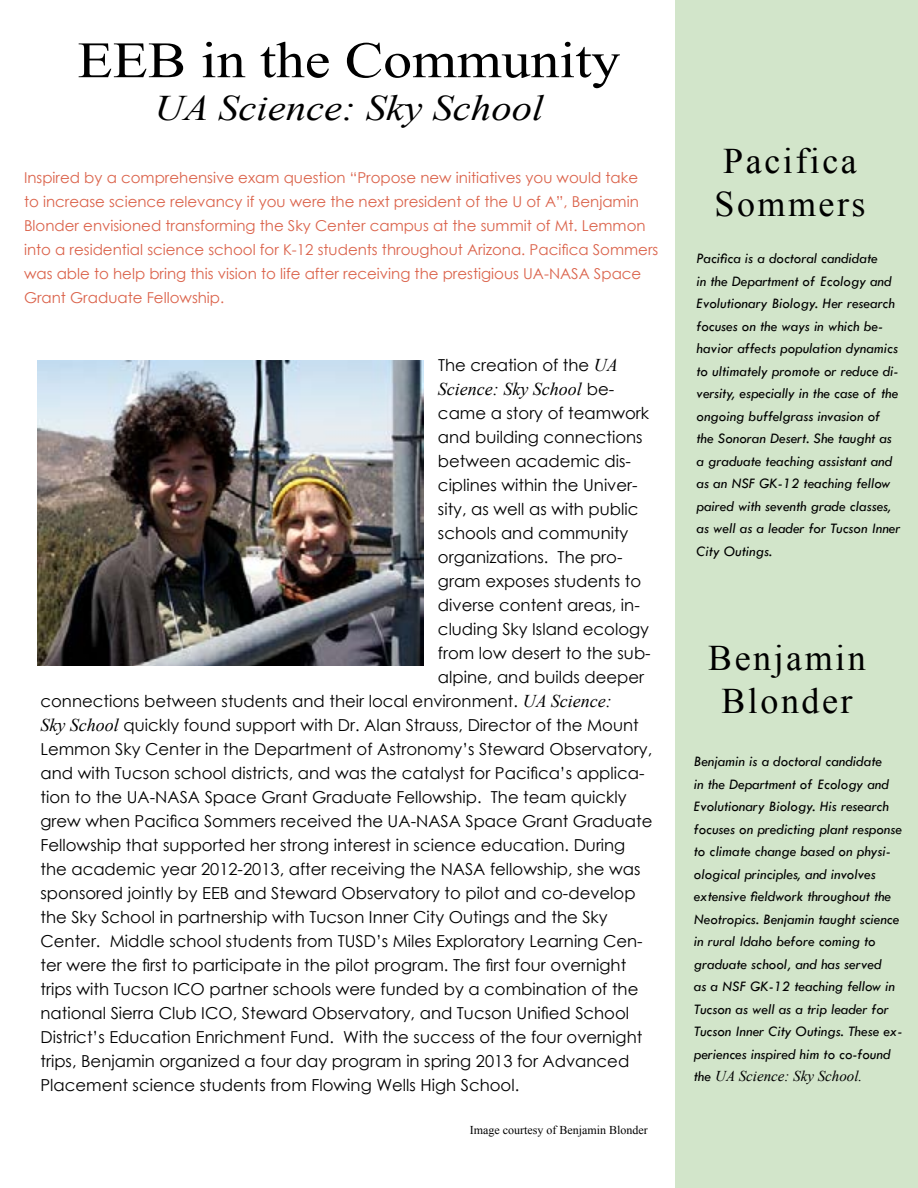
<style>
.page{position:relative;width:918px;height:1188px;background:#fff}
.page>*{position:absolute;margin:0;border:0;box-sizing:border-box;transform-origin:0 0}
.t1{font:51px "Times New Roman";color:#000;scale:1.13 1}
.t2{font:36px/43.2px "Times New Roman";letter-spacing:.07em;color:#000}
.t3{font:italic 36px "Times New Roman";color:#000;scale:1.13 1}
.t4{font:italic 18px "Times New Roman";color:#000}
.t5{font:16.5px "Century Gothic";color:#000}
.t6{font:italic 15px/22.5px "Tw Cen";color:#000}
.t7{font:15px/24px "Century Gothic";color:#db634b}
.t8{font:italic 15px "Times New Roman";color:#000}
.t9{font:12px "Times New Roman";color:#000}
.s1{font-family:"Times New Roman";font-style:italic;font-size:18px}
.s2{font-family:"Century Gothic";font-style:normal;font-size:16.5px}
.s3{font-family:"Tw Cen"}
</style>
<div class="page">
<div style="left:675px;top:0;width:243px;height:1188px;background:#d2e5ca"></div>
<img style="left:38px;top:360px;width:386px;height:306px">
<h1 class="t1" style="left:77px;top:24px;width:482px">EEB in the Community</h1>
<h2 class="t3" style="left:154px;top:84px;width:346px">UA Science: Sky School</h2>
<p class="t7" style="left:24px;top:165px;width:636px">Inspired by a comprehensive exam question “Propose new initiatives you would take<br>to increase science relevancy if you were the next president of the U of A”, Benjamin Blonder envisioned transforming the Sky Center campus at the summit of Mt. Lemmon into a residential science school for K-12 students throughout Arizona. Pacifica Sommers was able to help bring this vision to life after receiving the prestigious UA-NASA Space Grant Graduate Fellowship.</p>
<p class="t5" style="left:438px;top:354px;width:181px">The creation of the <span class="s1">UA</span></p>
<p class="t4" style="left:438px;top:377px;width:178px">Science: Sky School <span class="s2">be-</span></p>
<p class="t5" style="left:438px;top:402px;width:213px">came a story of teamwork</p>
<p class="t5" style="left:438px;top:426px;width:206px">and building connections</p>
<p class="t5" style="left:438px;top:450px;width:195px">between academic dis-</p>
<p class="t5" style="left:438px;top:474px;width:201px">ciplines within the Univer-</p>
<p class="t5" style="left:438px;top:498px;width:202px">sity, as well as with public</p>
<p class="t5" style="left:438px;top:522px;width:192px">schools and community</p>
<p class="t5" style="left:438px;top:546px;width:186px">organizations. The pro-</p>
<p class="t5" style="left:438px;top:570px;width:205px">gram exposes students to</p>
<p class="t5" style="left:438px;top:594px;width:203px">diverse content areas, in-</p>
<p class="t5" style="left:438px;top:618px;width:213px">cluding Sky Island ecology</p>
<p class="t5" style="left:438px;top:642px;width:214px">from low desert to the sub-</p>
<p class="t5" style="left:438px;top:666px;width:208px">alpine, and builds deeper</p>
<p class="t5" style="left:40px;top:690px;width:573px">connections between students and their local environment. <span class="s1">UA Science:</span></p>
<p class="t5" style="left:41px;top:714px;width:600px"><span class="s1">Sky School</span> quickly found support with Dr. Alan Strauss, Director of the Mount</p>
<p class="t5" style="left:40px;top:738px;width:613px">Lemmon Sky Center in the Department of Astronomy’s Steward Observatory,</p>
<p class="t5" style="left:40px;top:762px;width:606px">and with Tucson school districts, and was the catalyst for Pacifica’s applica-</p>
<p class="t5" style="left:40px;top:786px;width:588px">tion to the UA-NASA Space Grant Graduate Fellowship. The team quickly</p>
<p class="t5" style="left:40px;top:810px;width:614px">grew when Pacifica Sommers received the UA-NASA Space Grant Graduate</p>
<p class="t5" style="left:40px;top:834px;width:586px">Fellowship that supported her strong interest in science education. During</p>
<p class="t5" style="left:40px;top:858px;width:601px">the academic year 2012-2013, after receiving the NASA fellowship, she was</p>
<p class="t5" style="left:40px;top:882px;width:597px">sponsored jointly by EEB and Steward Observatory to pilot and co-develop</p>
<p class="t5" style="left:40px;top:906px;width:569px">the Sky School in partnership with Tucson Inner City Outings and the Sky</p>
<p class="t5" style="left:40px;top:930px;width:604px">Center. Middle school students from TUSD’s Miles Exploratory Learning Cen-</p>
<p class="t5" style="left:40px;top:954px;width:587px">ter were the first to participate in the pilot program. The first four overnight</p>
<p class="t5" style="left:40px;top:978px;width:599px">trips with Tucson ICO partner schools were funded by a combination of the</p>
<p class="t5" style="left:40px;top:1002px;width:590px">national Sierra Club ICO, Steward Observatory, and Tucson Unified School</p>
<p class="t5" style="left:40px;top:1026px;width:603px">District’s Education Enrichment Fund. With the success of the four overnight</p>
<p class="t5" style="left:40px;top:1050px;width:590px">trips, Benjamin organized a four day program in spring 2013 for Advanced</p>
<p class="t5" style="left:40px;top:1074px;width:480px">Placement science students from Flowing Wells High School.</p>
<p class="t9" style="left:470px;top:1121px;width:179px">Image courtesy of Benjamin Blonder</p>
<h2 class="t2" style="left:715px;top:138px;width:153px">Pacifica<br>Sommers</h2>
<p class="t6" style="left:697px;top:247px;width:205px">Pacifica is a doctoral candidate<br>in the Department of Ecology and<br>Evolutionary Biology. Her research focuses on the ways in which be&shy;havior affects population dynamics to ultimately promote or reduce di&shy;versity, especially in the case of the ongoing buffelgrass invasion of the Sonoran Desert. She taught as a graduate teaching assistant and as an NSF GK-12 teaching fellow paired with seventh grade classes, as well as a leader for Tucson Inner<br>City Outings.</p>
<h2 class="t2" style="left:708px;top:635px;width:159px;text-align:center">Benjamin<br>Blonder</h2>
<p class="t6" style="left:694px;top:750px;width:210px">Benjamin is a doctoral candidate<br>in the Department of Ecology and Evolutionary Biology. His research focuses on predicting plant response to climate change based on physi&shy;ological principles, and involves extensive fieldwork throughout the Neotropics. Benjamin taught science in rural Idaho before coming to graduate school, and has served<br>as a NSF GK-12 teaching fellow in Tucson as well as a trip leader for Tucson Inner City Outings. These ex&shy;periences inspired him to co-found</p>
<p class="t8" style="left:694px;top:1066px;width:170px"><span class="s3">the</span> UA Science: Sky School.</p>
</div>
